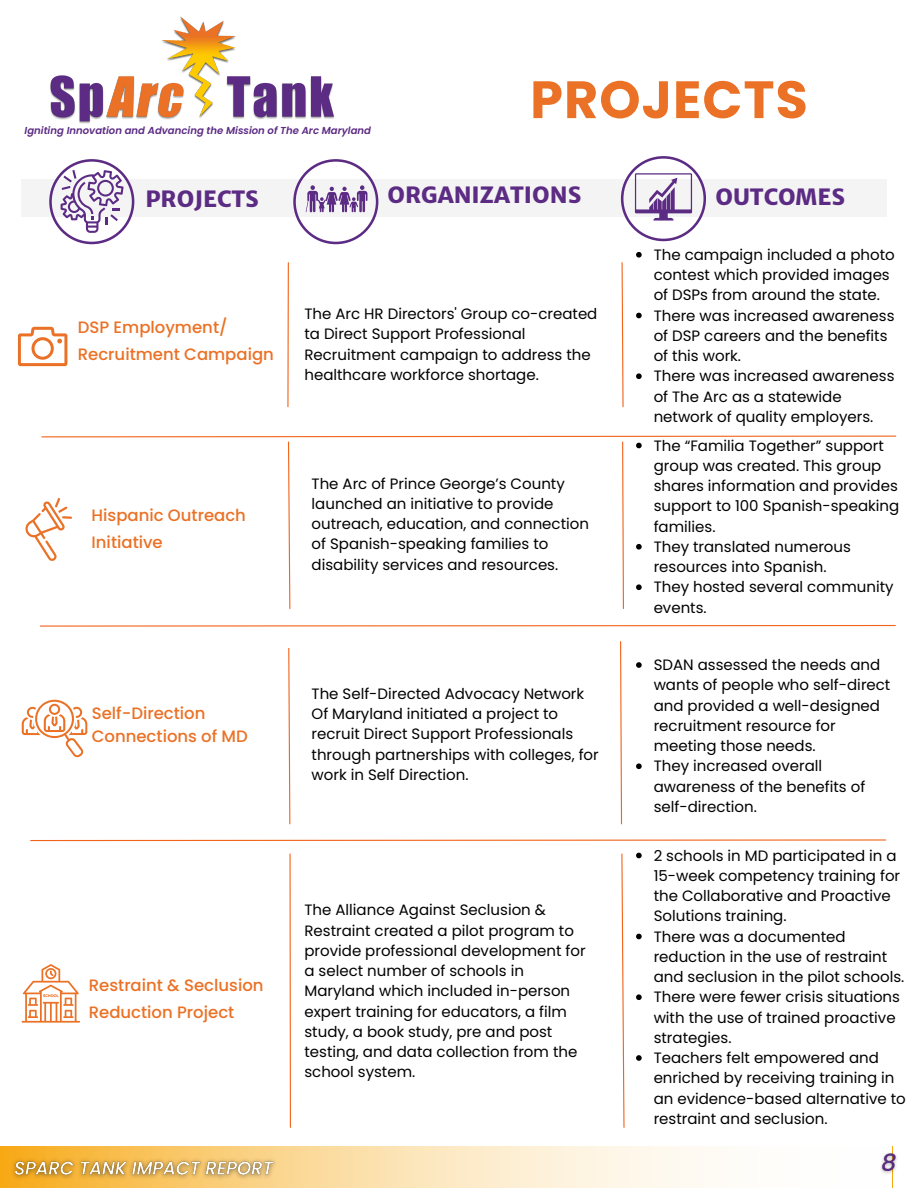
<style>
.page{position:relative;width:918px;height:1188px;background:#fff}
.page>*{position:absolute;margin:0;border:0;box-sizing:border-box;transform-origin:0 0}
.t1{font:700 52.5px "Poppins";letter-spacing:.02em;color:#ea7125}
.t2{font:800 22.5px "Merriweather Sans";color:#5c2b84}
.t3{font:500 16.5px/27px "Poppins";color:#ea7125}
.t4{font:15px/20.2px "Poppins";color:#000}
.t5{font:italic 600 10.05px "Poppins";color:#5c2b84}
</style>
<div class="page">
<svg style="left:0;top:1147px;width:712px;height:41px;background:#fceac8"></svg>
<img style="left:50px;top:16px;width:285px;height:108px">
<img style="left:6px;top:1147px;width:277px;height:41px">
<div style="left:22px;top:180px;width:865px;height:37px;background:#f4f4f4"></div>
<svg style="left:293px;top:159px;width:85px;height:85px"></svg>
<svg style="left:49px;top:159px;width:85px;height:85px"></svg>
<svg style="left:621px;top:156px;width:85px;height:85px"></svg>
<hr style="left:287px;top:263px;width:2px;height:144px;background:#f26419">
<svg style="left:621px;top:262px;width:3px;height:146px"></svg>
<svg style="left:39px;top:624px;width:857px;height:3px"></svg>
<svg style="left:288px;top:647px;width:3px;height:178px"></svg>
<svg style="left:620px;top:641px;width:3px;height:184px"></svg>
<svg style="left:30px;top:839px;width:857px;height:3px"></svg>
<svg style="left:636px;top:853px;width:6px;height:5px"></svg>
<svg style="left:636px;top:934px;width:6px;height:5px"></svg>
<svg style="left:636px;top:994px;width:6px;height:6px"></svg>
<svg style="left:636px;top:1055px;width:6px;height:6px"></svg>
<svg style="left:636px;top:662px;width:6px;height:6px"></svg>
<svg style="left:636px;top:763px;width:6px;height:6px"></svg>
<svg style="left:22px;top:964px;width:58px;height:59px"></svg>
<svg style="left:25px;top:435px;width:872px;height:174px"></svg>
<svg style="left:22px;top:699px;width:66px;height:59px"></svg>
<hr style="left:289px;top:854px;width:2px;height:273px;background:#f26419">
<svg style="left:621px;top:853px;width:4px;height:275px"></svg>
<svg style="left:636px;top:252px;width:6px;height:6px"></svg>
<svg style="left:636px;top:313px;width:6px;height:5px"></svg>
<svg style="left:636px;top:373px;width:6px;height:6px"></svg>
<svg style="left:18px;top:327px;width:49px;height:39px"></svg>
<img style="left:880px;top:1146px;width:17px;height:40px">
<p class="t5" style="left:25px;top:124px;width:348px">Igniting Innovation and Advancing the Mission of The Arc Maryland</p>
<p class="t1" style="left:530px;top:63px;width:279px">PROJECTS</p>
<p class="t2" style="left:145px;top:185px;width:115px">PROJECTS</p>
<p class="t2" style="left:387px;top:181px;width:195px">ORGANIZATIONS</p>
<p class="t2" style="left:715px;top:183px;width:131px">OUTCOMES</p>
<p class="t3" style="left:78px;top:314px;width:151px">DSP Employment/</p>
<p class="t3" style="left:78px;top:341px;width:198px">Recruitment Campaign</p>
<p class="t4" style="left:304px;top:304px;width:295px">The Arc HR Directors' Group co-created ta Direct Support Professional Recruitment campaign to address the healthcare workforce shortage.</p>
<p class="t3" style="left:92px;top:502px;width:156px">Hispanic Outreach<br>Initiative</p>
<p class="t4" style="left:312px;top:473px;width:279px">The Arc of Prince George’s County launched an initiative to provide outreach, education, and connection of Spanish-speaking families to disability services and resources.</p>
<p class="t3" style="left:92px;top:702px;width:158px;line-height:22.5px">Self-Direction<br>Connections of MD</p>
<p class="t4" style="left:312px;top:683px;width:289px">The Self-Directed Advocacy Network Of Maryland initiated a project to recruit Direct Support Professionals through partnerships with colleges, for work in Self Direction.</p>
<p class="t3" style="left:89px;top:972px;width:176px">Restraint &amp; Seclusion</p>
<p class="t3" style="left:89px;top:999px;width:147px">Reduction Project</p>
<p class="t4" style="left:304px;top:900px;width:283px">The Alliance Against Seclusion &amp;<br>Restraint created a pilot program to provide professional development for a select number of schools in<br>Maryland which included in-person expert training for educators, a film study, a book study, pre and post testing, and data collection from the school system.</p>
<p class="t4" style="left:654px;top:244px;width:243px">The campaign included a photo contest which provided images of DSPs from around the state.</p>
<p class="t4" style="left:654px;top:305px;width:242px">There was increased awareness of DSP careers and the benefits of this work.</p>
<p class="t4" style="left:654px;top:366px;width:242px">There was increased awareness of The Arc as a statewide network of quality employers.</p>
<p class="t4" style="left:654px;top:435px;width:247px">The “Familia Together” support group was created. This group shares information and provides support to 100 Spanish-speaking families.</p>
<p class="t4" style="left:654px;top:536px;width:199px">They translated numerous resources into Spanish.</p>
<p class="t4" style="left:654px;top:577px;width:241px">They hosted several community events.</p>
<p class="t4" style="left:654px;top:655px;width:238px">SDAN assessed the needs and wants of people who self-direct and provided a well-designed recruitment resource for meeting those needs.</p>
<p class="t4" style="left:654px;top:756px;width:213px">They increased overall awareness of the benefits of self-direction.</p>
<p class="t4" style="left:654px;top:845px;width:248px">2 schools in MD participated in a<br>15-week competency training for the Collaborative and Proactive<br>Solutions training.</p>
<p class="t4" style="left:654px;top:926px;width:252px">There was a documented reduction in the use of restraint and seclusion in the pilot schools.</p>
<p class="t4" style="left:654px;top:987px;width:248px">There were fewer crisis situations with the use of trained proactive strategies.</p>
<p class="t4" style="left:654px;top:1048px;width:254px">Teachers felt empowered and enriched by receiving training in an evidence-based alternative to restraint and seclusion.</p>
</div>
